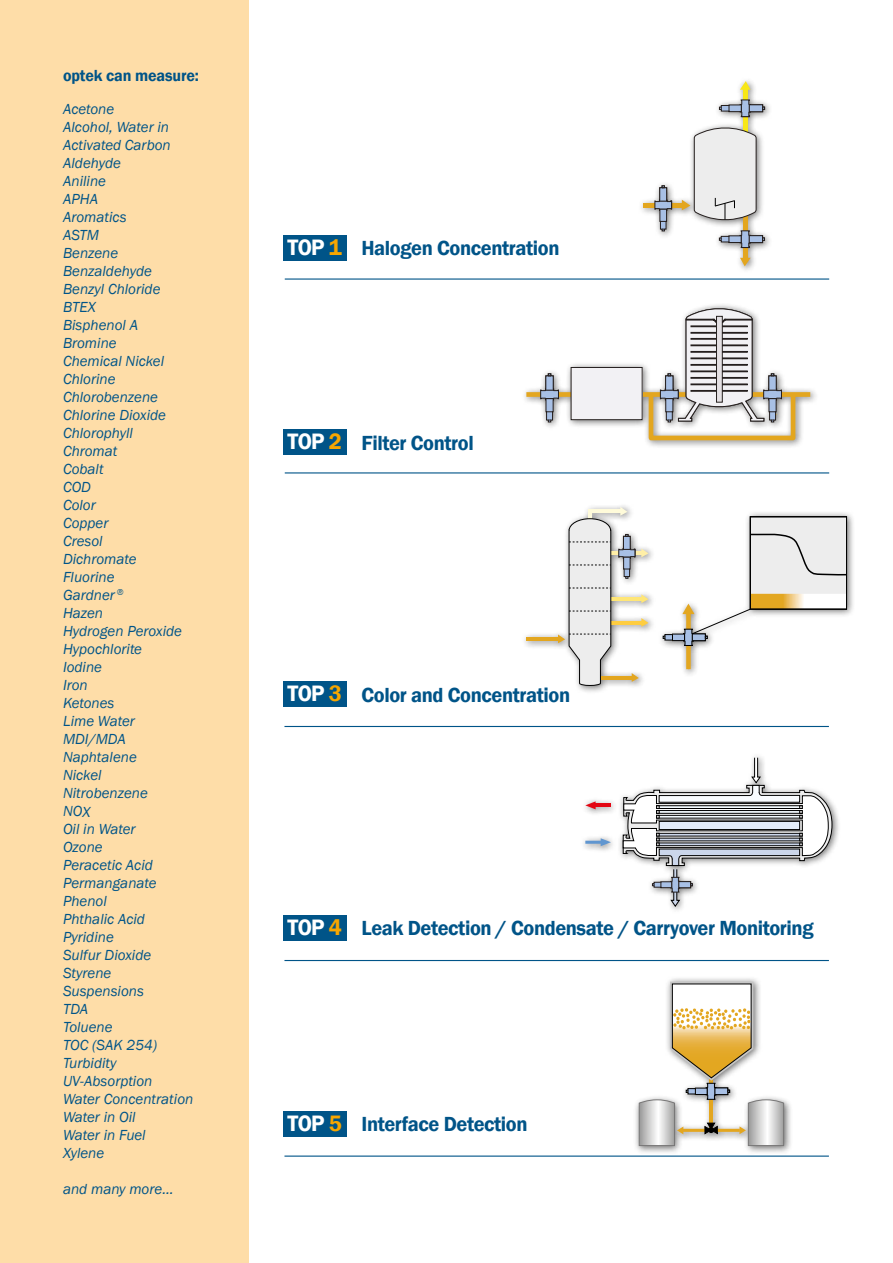
<style>
.page{position:relative;width:893px;height:1263px;background:#fff}
.page>*{position:absolute;margin:0;border:0;box-sizing:border-box;transform-origin:0 0}
.t1{font:600 22.95px "Franklin Gothic";letter-spacing:-.03em;color:#fff}
.t2{font:600 21px "Franklin Gothic";letter-spacing:-.02em;color:#005488}
.t3{font:600 16.5px "Franklin Gothic";letter-spacing:-.01em;color:#005488}
.t4{font:italic 15px/18px "Franklin Gothic";color:#005488}
.s1{color:#f7a600}
</style>
<div class="page">
<div style="left:284px;top:235px;width:63px;height:26px;background:#005488"></div>
<div style="left:284px;top:429px;width:63px;height:26px;background:#005488"></div>
<div style="left:284px;top:681px;width:63px;height:26px;background:#005488"></div>
<div style="left:284px;top:915px;width:63px;height:25px;background:#005488"></div>
<div style="left:284px;top:1111px;width:63px;height:25px;background:#005488"></div>
<div style="left:520px;top:502px;width:136px;height:192px;background:#000;opacity:.55"></div>
<hr style="left:609px;top:621px;width:33px;height:3px;background:#fecd41">
<svg style="left:641px;top:618px;width:7px;height:9px"></svg>
<hr style="left:609px;top:597px;width:33px;height:4px;background:#ffe677">
<svg style="left:641px;top:594px;width:7px;height:9px"></svg>
<hr style="left:609px;top:551px;width:33px;height:4px;background:#ffefa7">
<hr style="left:599px;top:676px;width:33px;height:3px;background:#e3a61f">
<svg style="left:632px;top:673px;width:7px;height:9px"></svg>
<hr style="left:526px;top:637px;width:32px;height:4px;background:#e3a61f">
<hr style="left:588px;top:510px;width:4px;height:32px;background:#fffbda">
<hr style="left:588px;top:510px;width:33px;height:3px;background:#fffbda">
<svg style="left:620px;top:507px;width:7px;height:9px"></svg>
<svg style="left:558px;top:518px;width:54px;height:168px"></svg>
<svg style="left:618px;top:534px;width:30px;height:45px"></svg>
<div style="left:657px;top:510px;width:199px;height:168px;background:#000;opacity:.55"></div>
<div style="left:686px;top:612px;width:5px;height:57px;background:#e3a721"></div>
<div style="left:750px;top:517px;width:96px;height:92px;background:#ededed"></div>
<svg style="left:749px;top:533px;width:99px;height:44px"></svg>
<svg style="left:662px;top:594px;width:184px;height:52px"></svg>
<div style="left:750px;top:516px;width:97px;height:93px;border:1px solid #000"></div>
<div style="left:580px;top:752px;width:261px;height:162px;background:#000;opacity:.55"></div>
<svg style="left:585px;top:838px;width:26px;height:8px"></svg>
<hr style="left:595px;top:804px;width:16px;height:3px;background:#e30613">
<svg style="left:585px;top:801px;width:11px;height:8px"></svg>
<svg style="left:623px;top:757px;width:209px;height:150px"></svg>
<hr style="left:285px;top:278px;width:544px;height:2px;background:#005488">
<hr style="left:285px;top:472px;width:544px;height:1px;background:#005488">
<hr style="left:284px;top:726px;width:545px;height:1px;background:#005488">
<hr style="left:284px;top:960px;width:545px;height:1px;background:#005488">
<hr style="left:284px;top:1155px;width:545px;height:2px;background:#005488">
<div style="left:0;top:0;width:249px;height:1263px;background:#fedda8"></div>
<div style="left:521px;top:303px;width:298px;height:146px;background:#000;opacity:.55"></div>
<div style="left:526px;top:392px;width:46px;height:5px;background:#e3a61f"></div>
<div style="left:637px;top:392px;width:173px;height:5px;background:#e3a61f"></div>
<div style="left:649px;top:393px;width:146px;height:47px;border:5px solid #e3a61f"></div>
<div style="left:571px;top:367px;width:71px;height:53px;background:#f2f1f4"></div>
<div style="left:571px;top:367px;width:72px;height:53px;border:1px solid #251f1e"></div>
<svg style="left:540px;top:373px;width:19px;height:50px"></svg>
<svg style="left:660px;top:305px;width:122px;height:118px"></svg>
<div style="left:637px;top:77px;width:136px;height:197px;background:#000;opacity:.55"></div>
<hr style="left:743px;top:89px;width:4px;height:55px;background:#f8e717">
<svg style="left:740px;top:81px;width:10px;height:9px"></svg>
<hr style="left:743px;top:203px;width:4px;height:55px;background:#e3a61f">
<svg style="left:740px;top:258px;width:11px;height:8px"></svg>
<svg style="left:719px;top:230px;width:46px;height:18px"></svg>
<hr style="left:643px;top:203px;width:39px;height:4px;background:#e3a61f">
<svg style="left:654px;top:185px;width:18px;height:47px"></svg>
<svg style="left:682px;top:125px;width:75px;height:95px;background:#e3e2e0"></svg>
<svg style="left:719px;top:99px;width:46px;height:18px"></svg>
<div style="left:633px;top:976px;width:160px;height:179px;background:#000;opacity:.55"></div>
<svg style="left:638px;top:979px;width:146px;height:167px"></svg>
<p class="t3" style="left:63px;top:65px;width:137px">optek can measure:</p>
<p class="t4" style="left:63px;top:100px;width:132px">Acetone<br>Alcohol, Water in<br>Activated Carbon<br>Aldehyde<br>Aniline<br>APHA<br>Aromatics<br>ASTM<br>Benzene<br>Benzaldehyde<br>Benzyl Chloride<br>BTEX<br>Bisphenol A<br>Bromine<br>Chemical Nickel<br>Chlorine<br>Chlorobenzene<br>Chlorine Dioxide<br>Chlorophyll<br>Chromat<br>Cobalt<br>COD<br>Color<br>Copper<br>Cresol<br>Dichromate<br>Fluorine<br>Gardner <sup>®<br></sup>Hazen<br>Hydrogen Peroxide<br>Hypochlorite<br>Iodine<br>Iron<br>Ketones<br>Lime Water<br>MDI/MDA<br>Naphtalene<br>Nickel<br>Nitrobenzene<br>NOX<br>Oil in Water<br>Ozone<br>Peracetic Acid<br>Permanganate<br>Phenol<br>Phthalic Acid<br>Pyridine<br>Sulfur Dioxide<br>Styrene<br>Suspensions<br>TDA<br>Toluene<br>TOC (SAK 254)<br>Turbidity<br>UV-Absorption<br>Water Concentration<br>Water in Oil<br>Water in Fuel<br>Xylene</p>
<p class="t4" style="left:63px;top:1180px;width:112px">and many more...</p>
<h1 class="t1" style="left:288px;top:233px;width:56px">TOP <span class="s1">1</span></h1>
<h2 class="t2" style="left:362px;top:235px;width:200px">Halogen Concentration</h2>
<h1 class="t1" style="left:288px;top:427px;width:56px">TOP <span class="s1">2</span></h1>
<h2 class="t2" style="left:362px;top:430px;width:114px">Filter Control</h2>
<h1 class="t1" style="left:288px;top:679px;width:56px">TOP <span class="s1">3</span></h1>
<h2 class="t2" style="left:362px;top:682px;width:210px">Color and Concentration</h2>
<h1 class="t1" style="left:288px;top:913px;width:56px">TOP <span class="s1">4</span></h1>
<h2 class="t2" style="left:362px;top:915px;width:454px">Leak Detection / Condensate / Carryover Monitoring</h2>
<h1 class="t1" style="left:288px;top:1109px;width:56px">TOP <span class="s1">5</span></h1>
<h2 class="t2" style="left:362px;top:1111px;width:168px">Interface Detection</h2>
</div>
